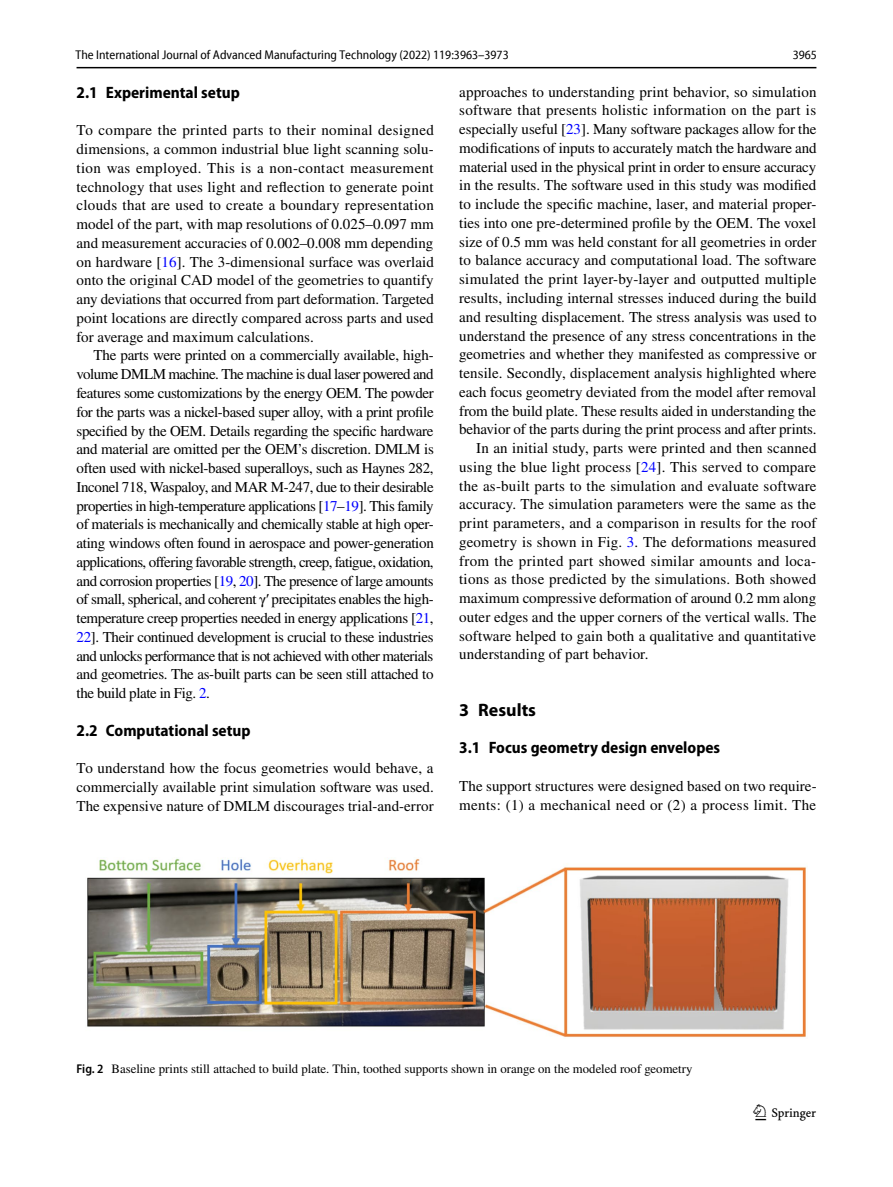
<style>
.page{position:relative;width:893px;height:1187px;background:#fff}
.page>*{position:absolute;margin:0;border:0;box-sizing:border-box;transform-origin:0 0}
.t1{font:22.5px "Springnew Regular 3";color:#000}
.t2{font:700 18px "Myriad Pro";color:#000}
.t3{font:700 semi-condensed 16.5px "Myriad Pro";color:#000}
.t4{font:15px/18.8px "STIX";letter-spacing:.005em;color:#000;text-align:justify}
.t5{font:12.75px "STIX";color:#000}
.t6{font:semi-condensed 12.75px "Myriad Pro Unic";color:#000}
.s1{color:#00f}
.s2{font-family:"Times New Roman"}
.s3{font-family:"Myriad Pro";font-weight:600;font-stretch:semi-condensed}
</style>
<div class="page">
<hr style="left:77px;top:67px;width:739px;height:1px;background:#000">
<img style="left:87px;top:858px;width:720px;height:180px">
<p class="t6" style="left:76px;top:50px;width:435px">The International Journal of Advanced Manufacturing Technology (2022) 119:3963–3973</p>
<p class="t6" style="left:793px;top:50px;width:26px">3965</p>
<p class="t3" style="left:77px;top:83px;width:165px">2.1 Experimental setup</p>
<p class="t4" style="left:77px;top:122px;width:359px">To compare the printed parts to their nominal designed dimensions, a common industrial blue light scanning solu&shy;tion was employed. This is a non-contact measurement technology that uses light and reflection to generate point clouds that are used to create a boundary representation model of the part, with map resolutions of 0.025–0.097 mm and measurement accuracies of 0.002–0.008 mm depending on hardware [<span class="s1">16</span>]. The 3-dimensional surface was overlaid onto the original CAD model of the geometries to quantify any deviations that occurred from part deformation. Targeted point locations are directly compared across parts and used for average and maximum calculations.</p>
<p class="t4" style="left:77px;top:347px;width:359px;text-indent:17px">The parts were printed on a commercially available, high&shy;volume DMLM machine. The machine is dual laser powered and features some customizations by the energy OEM. The powder for the parts was a nickel-based super alloy, with a print profile specified by the OEM. Details regarding the specific hardware and material are omitted per the OEM’s discretion. DMLM is often used with nickel-based superalloys, such as Haynes 282, Inconel 718, Waspaloy, and MAR M-247, due to their desirable properties in high-temperature applications [<span class="s1">17</span>–<span class="s1">19</span>]. This family of materials is mechanically and chemically stable at high oper&shy;ating windows often found in aerospace and power-generation applications, offering favorable strength, creep, fatigue, oxidation, and corrosion properties [<span class="s1">19</span>, <span class="s1">20</span>]. The presence of large amounts of small, spherical, and coherent γ<span class="s2">′</span> precipitates enables the high&shy;temperature creep properties needed in energy applications [<span class="s1">21</span>, <span class="s1">22</span>]. Their continued development is crucial to these industries and unlocks performance that is not achieved with other materials and geometries. The as-built parts can be seen still attached to the build plate in Fig. <span class="s1">2</span>.</p>
<p class="t3" style="left:77px;top:721px;width:176px">2.2 Computational setup</p>
<p class="t4" style="left:77px;top:759px;width:359px">To understand how the focus geometries would behave, a commercially available print simulation software was used.<br>The expensive nature of DMLM discourages trial-and-error</p>
<p class="t4" style="left:459px;top:83px;width:359px">approaches to understanding print behavior, so simulation</p>
<p class="t4" style="left:459px;top:102px;width:358px">software that presents holistic information on the part is</p>
<p class="t4" style="left:459px;top:121px;width:359px">especially useful [<span class="s1">23</span>]. Many software packages allow for the</p>
<p class="t4" style="left:459px;top:139px;width:359px">modifications of inputs to accurately match the hardware and</p>
<p class="t4" style="left:459px;top:158px;width:358px">material used in the physical print in order to ensure accuracy</p>
<p class="t4" style="left:459px;top:177px;width:359px">in the results. The software used in this study was modified</p>
<p class="t4" style="left:459px;top:196px;width:359px">to include the specific machine, laser, and material proper-</p>
<p class="t4" style="left:459px;top:214px;width:359px">ties into one pre-determined profile by the OEM. The voxel</p>
<p class="t4" style="left:459px;top:233px;width:359px">size of 0.5 mm was held constant for all geometries in order</p>
<p class="t4" style="left:459px;top:252px;width:359px">to balance accuracy and computational load. The software</p>
<p class="t4" style="left:459px;top:271px;width:359px">simulated the print layer-by-layer and outputted multiple</p>
<p class="t4" style="left:459px;top:289px;width:359px">results, including internal stresses induced during the build</p>
<p class="t4" style="left:459px;top:308px;width:359px">and resulting displacement. The stress analysis was used to</p>
<p class="t4" style="left:459px;top:327px;width:358px">understand the presence of any stress concentrations in the</p>
<p class="t4" style="left:459px;top:346px;width:359px">geometries and whether they manifested as compressive or</p>
<p class="t4" style="left:459px;top:364px;width:359px">tensile. Secondly, displacement analysis highlighted where</p>
<p class="t4" style="left:459px;top:383px;width:359px">each focus geometry deviated from the model after removal</p>
<p class="t4" style="left:459px;top:402px;width:358px">from the build plate. These results aided in understanding the</p>
<p class="t4" style="left:459px;top:421px;width:359px">behavior of the parts during the print process and after prints.</p>
<p class="t4" style="left:476px;top:439px;width:342px">In an initial study, parts were printed and then scanned</p>
<p class="t4" style="left:459px;top:458px;width:359px">using the blue light process [<span class="s1">24</span>]. This served to compare</p>
<p class="t4" style="left:459px;top:477px;width:359px">the as-built parts to the simulation and evaluate software</p>
<p class="t4" style="left:459px;top:496px;width:358px">accuracy. The simulation parameters were the same as the</p>
<p class="t4" style="left:459px;top:514px;width:359px">print parameters, and a comparison in results for the roof</p>
<p class="t4" style="left:459px;top:533px;width:359px">geometry is shown in Fig. <span class="s1">3</span>. The deformations measured</p>
<p class="t4" style="left:459px;top:552px;width:358px">from the printed part showed similar amounts and loca-</p>
<p class="t4" style="left:459px;top:571px;width:358px">tions as those predicted by the simulations. Both showed</p>
<p class="t4" style="left:459px;top:589px;width:358px">maximum compressive deformation of around 0.2 mm along</p>
<p class="t4" style="left:459px;top:608px;width:359px">outer edges and the upper corners of the vertical walls. The</p>
<p class="t4" style="left:459px;top:627px;width:358px">software helped to gain both a qualitative and quantitative</p>
<p class="t4" style="left:459px;top:646px;width:191px">understanding of part behavior.</p>
<p class="t2" style="left:459px;top:698px;width:78px">3 Results</p>
<p class="t3" style="left:459px;top:738px;width:262px">3.1 Focus geometry design envelopes</p>
<p class="t4" style="left:459px;top:777px;width:359px">The support structures were designed based on two require&shy;ments: (1) a mechanical need or (2) a process limit. The</p>
<p class="t5" style="left:77px;top:1060px;width:617px"><span class="s3">Fig. 2</span> Baseline prints still attached to build plate. Thin, toothed supports shown in orange on the modeled roof geometry</p>
<h1 class="t1" style="left:755px;top:1104px;width:62px">1 3</h1>
</div>
